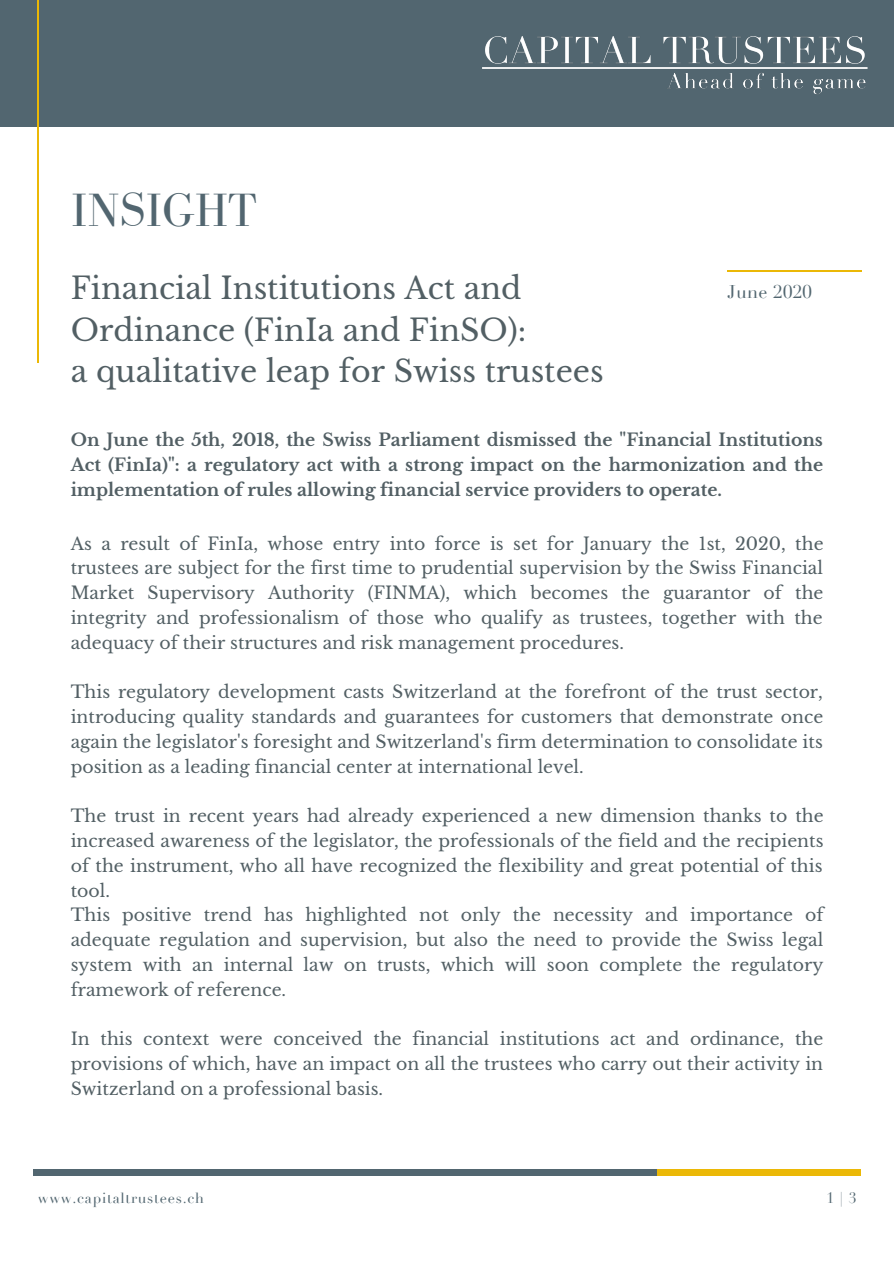
<style>
.page{position:relative;width:894px;height:1264px;background:#fff}
.page>*{position:absolute;margin:0;border:0;box-sizing:border-box;transform-origin:0 0}
.t1{font:48px "Bodoni FLF";color:#526670}
.t2{font:30px/41.5px "Libre Baskerville";color:#525f64}
.t3{font:18px "Didot";letter-spacing:.02em;color:#526670}
.t4{font:17.25px/24.8px "Libre Baskerville";color:#525f64;text-align:justify}
.t5{font:700 17.25px/25.3px "Libre Baskerville";color:#525f64;text-align:justify}
.t6{font:14.85px "Didot";color:#526670}
.t7{font:14.55px "Didot";letter-spacing:.055em;color:#526670}
</style>
<div class="page">
<div style="left:0;top:0;width:893px;height:126px;background:#526670"></div>
<hr style="left:38px;top:0;width:1px;height:363px;background:#ebb806">
<img style="left:482px;top:36px;width:386px;height:58px">
<hr style="left:727px;top:270px;width:134px;height:1px;background:#ebb806">
<div style="left:33px;top:1168px;width:624px;height:7px;background:#526670"></div>
<div style="left:657px;top:1168px;width:204px;height:7px;background:#ebb806"></div>
<h1 class="t1" style="left:71px;top:184px;width:188px">INSIGHT</h1>
<h2 class="t2" style="left:71px;top:268px;width:534px">Financial Institutions Act and<br>Ordinance (FinIa and FinSO):<br>a qualitative leap for Swiss trustees</h2>
<p class="t3" style="left:727px;top:281px;width:86px">June 2020</p>
<p class="t5" style="left:71px;top:427px;width:753px">On June the 5th, 2018, the Swiss Parliament dismissed the "Financial Institutions Act (FinIa)": a regulatory act with a strong impact on the harmonization and the implementation of rules allowing financial service providers to operate.</p>
<p class="t4" style="left:71px;top:531px;width:754px">As a result of FinIa, whose entry into force is set for January the 1st, 2020, the trustees are subject for the first time to prudential supervision by the Swiss Financial Market Supervisory Authority (FINMA), which becomes the guarantor of the integrity and professionalism of those who qualify as trustees, together with the adequacy of their structures and risk management procedures.</p>
<p class="t4" style="left:71px;top:680px;width:753px">This regulatory development casts Switzerland at the forefront of the trust sector, introducing quality standards and guarantees for customers that demonstrate once again the legislator's foresight and Switzerland's firm determination to consolidate its position as a leading financial center at international level.</p>
<p class="t4" style="left:71px;top:803px;width:754px;text-align:left">The trust in recent years had already experienced a new dimension thanks to the increased awareness of the legislator, the professionals of the field and the recipients of the instrument, who all have recognized the flexibility and great potential of this tool.<br>This positive trend has highlighted not only the necessity and importance of adequate regulation and supervision, but also the need to provide the Swiss legal system with an internal law on trusts, which will soon complete the regulatory framework of reference.</p>
<p class="t4" style="left:71px;top:1026px;width:753px">In this context were conceived the financial institutions act and ordinance, the provisions of which, have an impact on all the trustees who carry out their activity in Switzerland on a professional basis.</p>
<p class="t7" style="left:38px;top:1189px;width:168px">www.capitaltrustees.ch</p>
<p class="t6" style="left:826px;top:1189px;width:32px">1|3</p>
</div>
